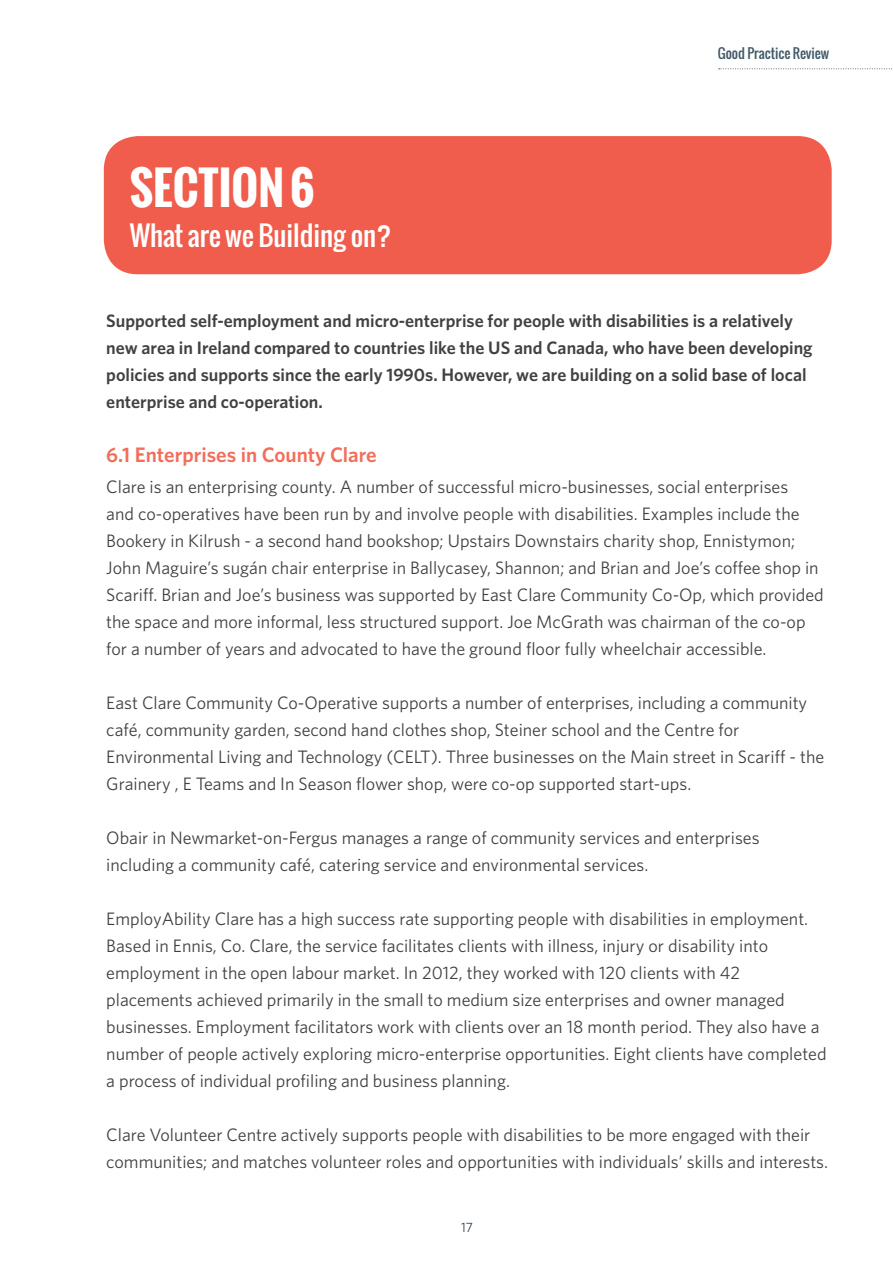
<style>
.page{position:relative;width:893px;height:1263px;background:#fff}
.page>*{position:absolute;margin:0;border:0;box-sizing:border-box;transform-origin:0 0}
.t1{font:700 45px "Oswald";color:#fff}
.t2{font:27px "Oswald";color:#fff}
.t3{font:600 21px "Whitney HTF";color:#f26e5a}
.t4{font:18px/27px "Whitney HTF";color:#414042}
.t5{font:600 18px/27px "Whitney HTF";color:#414042}
.t6{font:13.5px "Oswald";color:#425968}
.t7{font:13.5px "Whitney HTF";color:#304451}
</style>
<div class="page">
<svg style="left:719px;top:68px;width:173px;height:1px"></svg>
<div style="left:104px;top:136px;width:728px;height:138px;background:#f05d4d;border-radius:34px"></div>
<h1 class="t1" style="left:130px;top:154px;width:187px">SECTION 6</h1>
<h2 class="t2" style="left:130px;top:215px;width:263px">What are we Building on?</h2>
<p class="t6" style="left:718px;top:43px;width:113px">Good Practice Review</p>
<p class="t5" style="left:106px;top:307px;width:708px">Supported self-employment and micro-enterprise for people with disabilities is a relatively new area in Ireland compared to countries like the US and Canada, who have been developing policies and supports since the early 1990s. However, we are building on a solid base of local enterprise and co-operation.</p>
<p class="t3" style="left:106px;top:442px;width:272px">6.1 Enterprises in County Clare</p>
<p class="t4" style="left:106px;top:473px;width:719px">Clare is an enterprising county. A number of successful micro-businesses, social enterprises<br>and co-operatives have been run by and involve people with disabilities. Examples include the Bookery in Kilrush - a second hand bookshop; Upstairs Downstairs charity shop, Ennistymon; John Maguire’s sugán chair enterprise in Ballycasey, Shannon; and Brian and Joe’s coffee shop in Scariff. Brian and Joe’s business was supported by East Clare Community Co-Op, which provided the space and more informal, less structured support. Joe McGrath was chairman of the co-op for a number of years and advocated to have the ground floor fully wheelchair accessible.</p>
<p class="t4" style="left:106px;top:689px;width:719px">East Clare Community Co-Operative supports a number of enterprises, including a community café, community garden, second hand clothes shop, Steiner school and the Centre for Environmental Living and Technology (CELT). Three businesses on the Main street in Scariff - the Grainery , E Teams and In Season flower shop, were co-op supported start-ups.</p>
<p class="t4" style="left:106px;top:824px;width:655px">Obair in Newmarket-on-Fergus manages a range of community services and enterprises including a community café, catering service and environmental services.</p>
<p class="t4" style="left:106px;top:905px;width:722px">EmployAbility Clare has a high success rate supporting people with disabilities in employment.<br>Based in Ennis, Co. Clare, the service facilitates clients with illness, injury or disability into employment in the open labour market. In 2012, they worked with 120 clients with 42 placements achieved primarily in the small to medium size enterprises and owner managed businesses. Employment facilitators work with clients over an 18 month period. They also have a number of people actively exploring micro-enterprise opportunities. Eight clients have completed a process of individual profiling and business planning.</p>
<p class="t4" style="left:106px;top:1121px;width:723px">Clare Volunteer Centre actively supports people with disabilities to be more engaged with their communities; and matches volunteer roles and opportunities with individuals’ skills and interests.</p>
<p class="t7" style="left:461px;top:1219px;width:13px">17</p>
</div>
